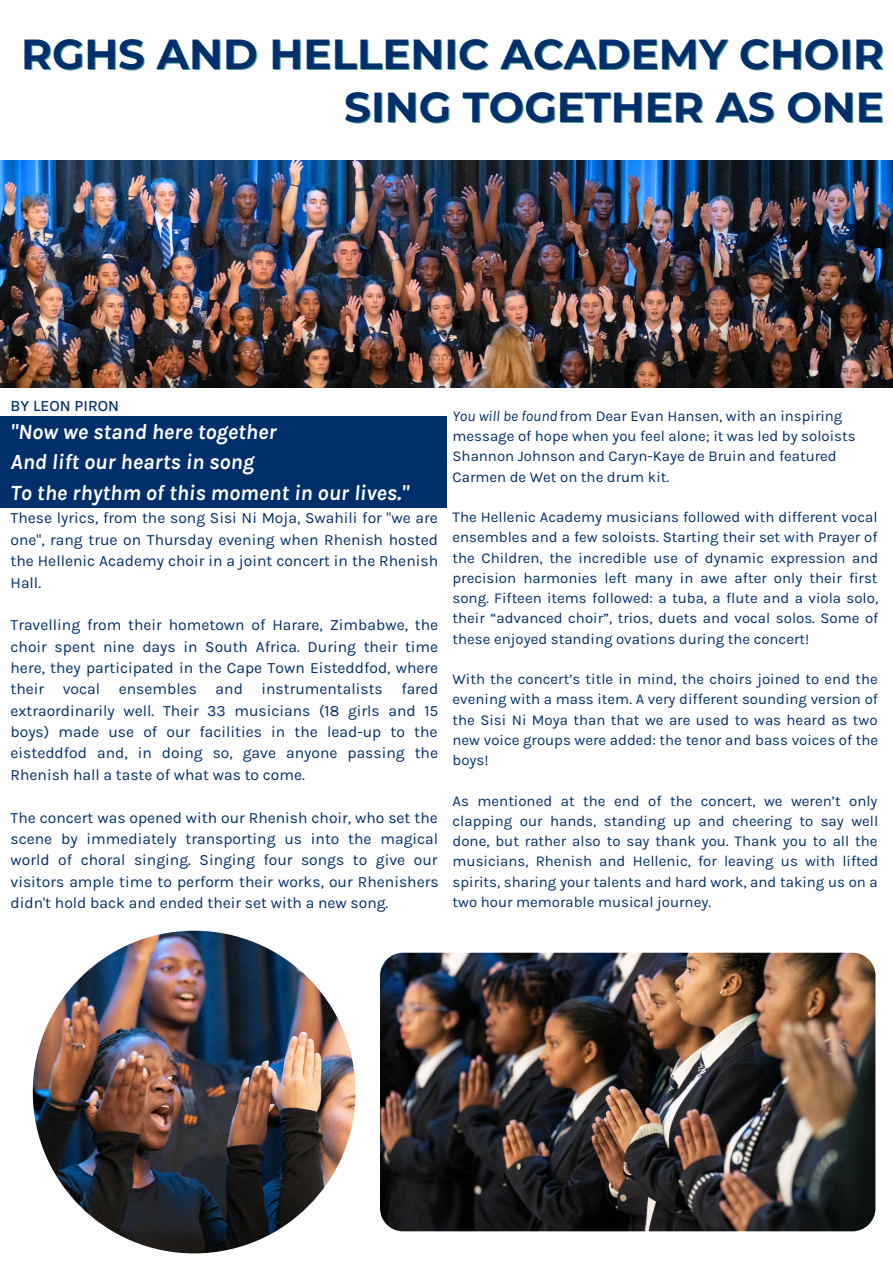
<style>
.page{position:relative;width:893px;height:1264px;background:#fff}
.page>*{position:absolute;margin:0;border:0;box-sizing:border-box;transform-origin:0 0}
.t1{font:700 42px/52.8px "Montserrat";color:#002f6c;text-align:right}
.t2{font:italic 700 21.75px "Karla";color:#fff}
.t3{font:15.6px/21.3px "Karla";color:#002f6c;text-align:justify}
.t4{font:500 15.6px "Karla";color:#002f6c}
.t5{font:15px/20.2px "Karla";color:#002f6c;text-align:justify}
.s1{font-style:italic}
</style>
<div class="page">
<img style="left:380px;top:952px;width:495px;height:279px;border-radius:23px">
<img style="left:33px;top:930px;width:322px;height:323px;border-radius:50%">
<div style="left:0;top:416px;width:446px;height:92px;background:#002f6c"></div>
<img style="left:0;top:161px;width:892px;height:227px">
<p class="t1" style="left:21px;top:27px;width:864px">RGHS AND HELLENIC ACADEMY CHOIR<br>SING TOGETHER AS ONE</p>
<p class="t4" style="left:11px;top:396px;width:110px">BY LEON PIRON</p>
<p class="t2" style="left:11px;top:419px;width:267px">"Now we stand here together</p>
<p class="t2" style="left:11px;top:449px;width:245px">And lift our hearts in song</p>
<p class="t2" style="left:11px;top:480px;width:400px">To the rhythm of this moment in our lives."</p>
<p class="t3" style="left:11px;top:507px;width:429px">These lyrics, from the song Sisi Ni Moja, Swahili for "we are one", rang true on Thursday evening when Rhenish hosted the Hellenic Academy choir in a joint concert in the Rhenish Hall.</p>
<p class="t3" style="left:11px;top:614px;width:429px">Travelling from their hometown of Harare, Zimbabwe, the choir spent nine days in South Africa. During their time here, they participated in the Cape Town Eisteddfod, where their vocal ensembles and instrumentalists fared extraordinarily well. Their 33 musicians (18 girls and 15 boys) made use of our facilities in the lead-up to the eisteddfod and, in doing so, gave anyone passing the Rhenish hall a taste of what was to come.</p>
<p class="t3" style="left:11px;top:806px;width:429px">The concert was opened with our Rhenish choir, who set the scene by immediately transporting us into the magical world of choral singing. Singing four songs to give our visitors ample time to perform their works, our Rhenishers didn't hold back and ended their set with a new song.</p>
<p class="t5" style="left:452px;top:406px;width:404px;text-align:left"><span class="s1">You will be found</span>from Dear Evan Hansen, with an inspiring message of hope when you feel alone; it was led by soloists Shannon Johnson and Caryn-Kaye de Bruin and featured Carmen de Wet on the drum kit.</p>
<p class="t5" style="left:452px;top:507px;width:427px">The Hellenic Academy musicians followed with different vocal ensembles and a few soloists. Starting their set with Prayer of the Children, the incredible use of dynamic expression and precision harmonies left many in awe after only their first song. Fifteen items followed: a tuba, a flute and a viola solo, their “advanced choir”, trios, duets and vocal solos. Some of these enjoyed standing ovations during the concert!</p>
<p class="t5" style="left:452px;top:669px;width:427px">With the concert’s title in mind, the choirs joined to end the evening with a mass item. A very different sounding version of the Sisi Ni Moya than that we are used to was heard as two new voice groups were added: the tenor and bass voices of the boys!</p>
<p class="t5" style="left:452px;top:790px;width:427px">As mentioned at the end of the concert, we weren’t only clapping our hands, standing up and cheering to say well done, but rather also to say thank you. Thank you to all the musicians, Rhenish and Hellenic, for leaving us with lifted spirits, sharing your talents and hard work, and taking us on a two hour memorable musical journey.</p>
</div>
